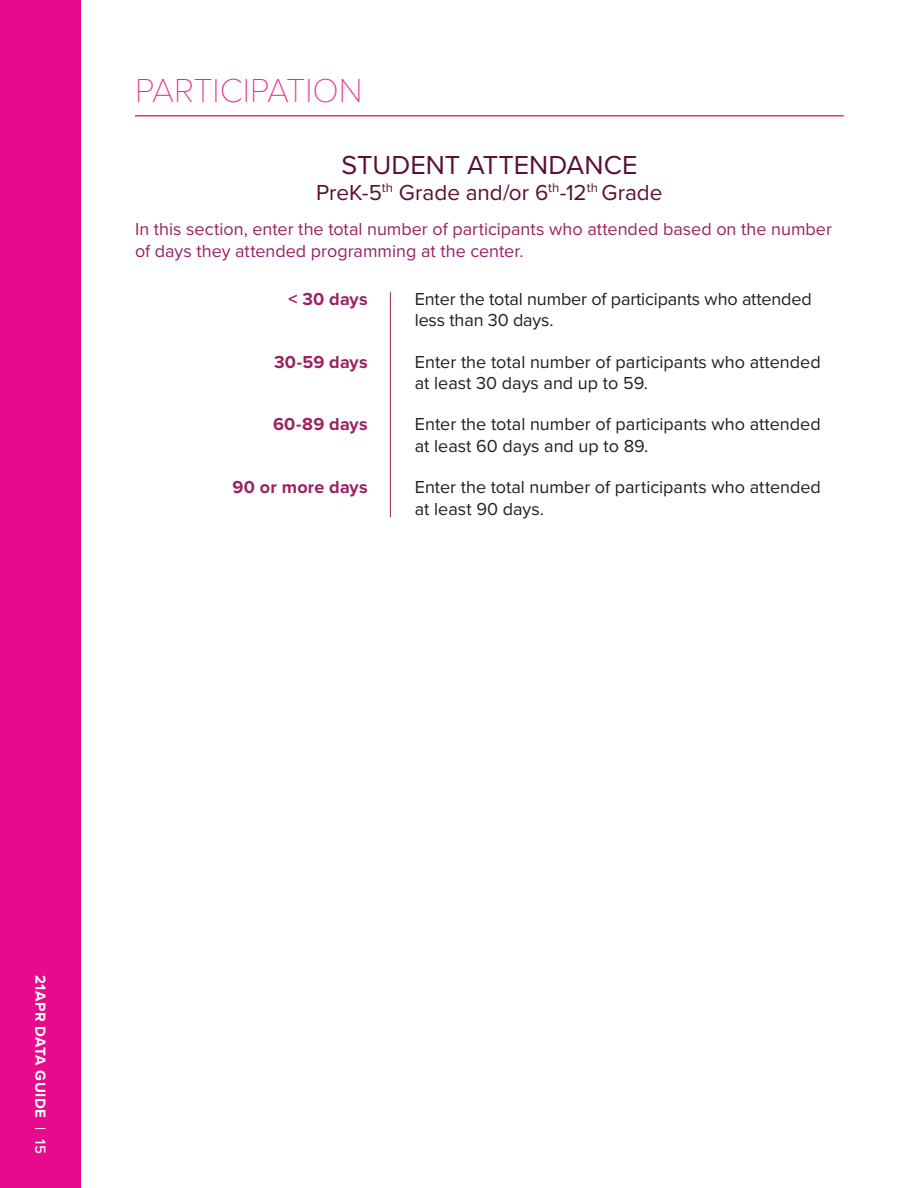
<style>
.page{position:relative;width:918px;height:1188px;background:#fff}
.page>*{position:absolute;margin:0;border:0;box-sizing:border-box;transform-origin:0 0}
.t1{font:100 34.5px "Proxima Nova T";letter-spacing:-.005em;color:#e62c92}
.t2{font:27px "Proxima Nova";color:#5a0e38}
.t3{font:22.5px "Proxima Nova";color:#5a0e38}
.t4{font:18px/21.6px "Proxima Nova";color:#231f20}
.t5{font:18px/21.6px "Proxima Nova";color:#9a2262}
.t6{font:700 18px "Proxima Nova";letter-spacing:.01em;color:#9a2262}
.t7{font:700 15px "Proxima Nova";letter-spacing:.035em;color:#fff}
.s1{font-weight:500}
</style>
<div class="page">
<div style="left:0;top:0;width:81px;height:1188px;background:#e80a8c"></div>
<hr style="left:135px;top:115px;width:709px;height:2px;background:#e62c92">
<hr style="left:390px;top:292px;width:1px;height:225px;background:#9a2262">
<p class="t1" style="left:135px;top:69px;width:229px">PARTICIPATION</p>
<p class="t2" style="left:341px;top:149px;width:297px">STUDENT ATTENDANCE</p>
<p class="t3" style="left:316px;top:179px;width:348px">PreK-5<sup>th</sup> Grade and/or 6<sup>th</sup>-12<sup>th</sup> Grade</p>
<p class="t5" style="left:135px;top:219px;width:698px">In this section, enter the total number of participants who attended based on the number of days they attended programming at the center.</p>
<p class="t6" style="left:288px;top:288px;width:81px">&lt; 30 days</p>
<p class="t4" style="left:415px;top:288px;width:398px">Enter the total number of participants who attended less than 30 days.</p>
<p class="t6" style="left:274px;top:351px;width:95px">30-59 days</p>
<p class="t4" style="left:415px;top:351px;width:407px">Enter the total number of participants who attended at least 30 days and up to 59.</p>
<p class="t6" style="left:273px;top:414px;width:96px">60-89 days</p>
<p class="t4" style="left:415px;top:414px;width:407px">Enter the total number of participants who attended at least 60 days and up to 89.</p>
<p class="t6" style="left:233px;top:476px;width:137px">90 or more days</p>
<p class="t4" style="left:415px;top:477px;width:408px">Enter the total number of participants who attended at least 90 days.</p>
<p class="t7" style="left:49px;top:975px;width:181px;rotate:90deg">21APR DATA GUIDE <span class="s1">| 15</span></p>
</div>
